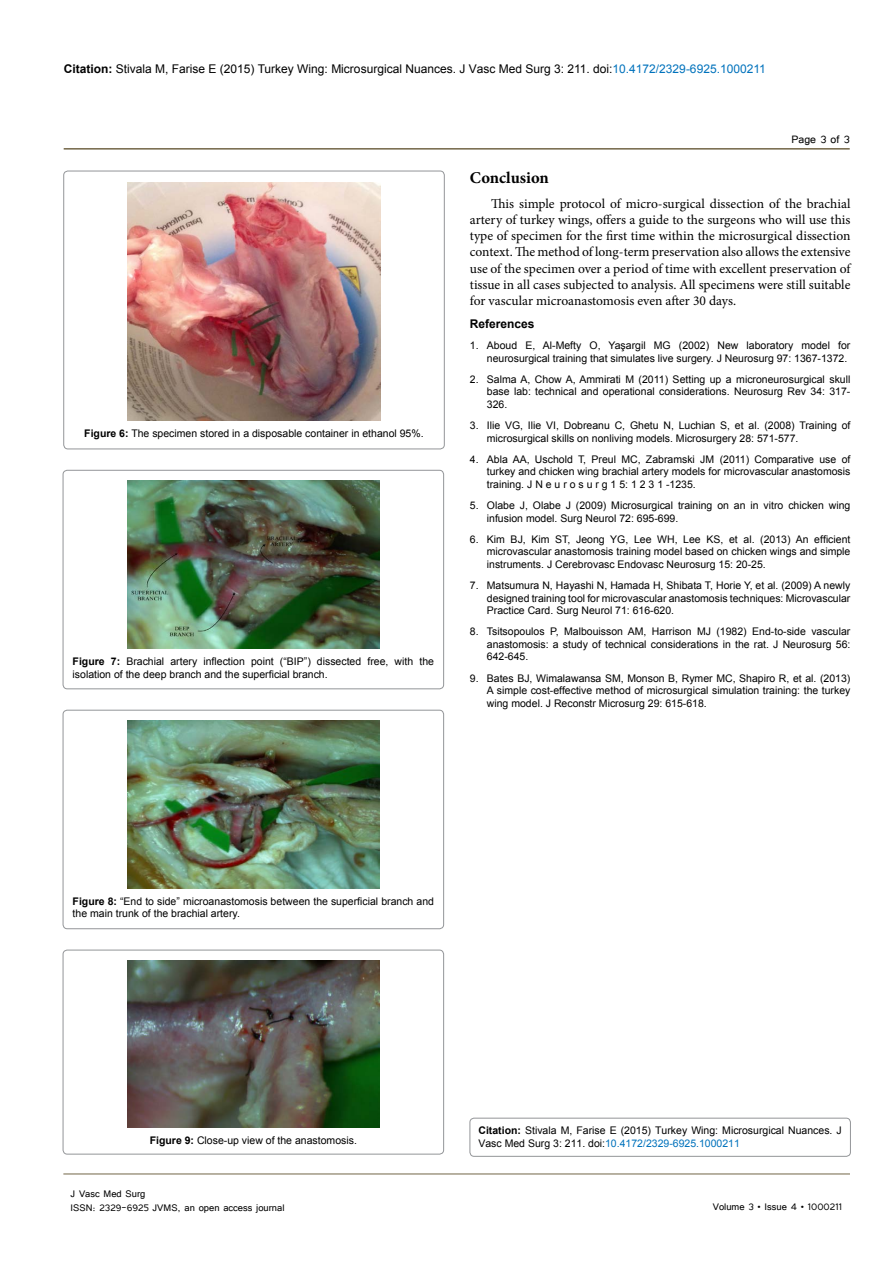
<style>
.page{position:relative;width:893px;height:1263px;background:#fff}
.page>*{position:absolute;margin:0;border:0;box-sizing:border-box;transform-origin:0 0}
.t1{font:700 16.5px "Minion Pro";color:#000}
.t2{font:13.5px/16.2px "Minion Pro";color:#000;text-align:justify}
.t3{font:13.5px "Tunga";color:#000}
.t4{font:12px "Arial";color:#000}
.t5{font:12px/14.4px "Tunga";color:#000}
.t6{font:700 12px "Arial";color:#000}
.t7{font:10.5px/12.6px "Arial";color:#000;text-align:justify}
.s1{font-weight:700}
.s2{color:#0072bc}
</style>
<div class="page">
<hr style="left:64px;top:148px;width:786px;height:2px;background:#726547">
<hr style="left:63px;top:1174px;width:787px;height:1px;background:#726547">
<div style="left:64px;top:171px;width:380px;height:278px;border:1px solid #939598;border-radius:4px"></div>
<img style="left:128px;top:182px;width:252px;height:239px">
<div style="left:63px;top:470px;width:381px;height:219px;border:1px solid #939598;border-radius:4px"></div>
<img style="left:127px;top:480px;width:253px;height:169px">
<div style="left:63px;top:710px;width:381px;height:219px;border:1px solid #939598;border-radius:4px"></div>
<img style="left:127px;top:720px;width:253px;height:168px">
<div style="left:63px;top:950px;width:381px;height:204px;border:1px solid #939598;border-radius:4px"></div>
<img style="left:127px;top:960px;width:253px;height:168px">
<div style="left:470px;top:1118px;width:380px;height:38px;border:1px solid #939598;border-radius:4px"></div>
<p class="t4" style="left:64px;top:60px;width:704px"><span class="s1">Citation:</span> Stivala M, Farise E (2015) Turkey Wing: Microsurgical Nuances. J Vasc Med Surg 3: 211. doi:<span class="s2">10.4172/2329-6925.1000211</span></p>
<p class="t3" style="left:791px;top:131px;width:60px">Page 3 of 3</p>
<p class="t7" style="left:84px;top:427px;width:341px"><span class="s1">Figure 6:</span> The specimen stored in a disposable container in ethanol 95%.</p>
<p class="t7" style="left:73px;top:655px;width:363px"><span class="s1">Figure 7:</span> Brachial artery inflection point (“BIP”) dissected free, with the isolation of the deep branch and the superficial branch.</p>
<h1 class="t1" style="left:470px;top:166px;width:81px">Conclusion</h1>
<p class="t2" style="left:470px;top:195px;width:382px;text-indent:21px">This simple protocol of micro-surgical dissection of the brachial artery of turkey wings, offers a guide to the surgeons who will use this type of specimen for the first time within the microsurgical dissection context. The method of long-term preservation also allows the extensive use of the specimen over a period of time with excellent preservation of tissue in all cases subjected to analysis. All specimens were still suitable for vascular microanastomosis even after 30 days.</p>
<p class="t6" style="left:470px;top:316px;width:66px">References</p>
<p class="t7" style="left:470px;top:339px;width:382px;text-align:right">1. Aboud E, Al-Mefty O, Yaşargil MG (2002) New laboratory model for neurosurgical training that simulates live surgery. J Neurosurg 97: 1367-1372.</p>
<p class="t7" style="left:487px;top:373px;width:365px;text-indent:-17px">2. Salma A, Chow A, Ammirati M (2011) Setting up a microneurosurgical skull base lab: technical and operational considerations. Neurosurg Rev 34: 317- 326.</p>
<p class="t7" style="left:487px;top:419px;width:365px;text-indent:-17px">3. Ilie VG, Ilie VI, Dobreanu C, Ghetu N, Luchian S, et al. (2008) Training of microsurgical skills on nonliving models. Microsurgery 28: 571-577.</p>
<p class="t7" style="left:487px;top:453px;width:365px;text-indent:-17px">4. Abla AA, Uschold T, Preul MC, Zabramski JM (2011) Comparative use of turkey and chicken wing brachial artery models for microvascular anastomosis training. J N e u r o s u r g 1 5: 1 2 3 1 -1235.</p>
<p class="t7" style="left:487px;top:499px;width:365px;text-indent:-17px">5. Olabe J, Olabe J (2009) Microsurgical training on an in vitro chicken wing infusion model. Surg Neurol 72: 695-699.</p>
<p class="t7" style="left:487px;top:533px;width:365px;text-indent:-17px">6. Kim BJ, Kim ST, Jeong YG, Lee WH, Lee KS, et al. (2013) An efficient microvascular anastomosis training model based on chicken wings and simple instruments. J Cerebrovasc Endovasc Neurosurg 15: 20-25.</p>
<p class="t7" style="left:487px;top:579px;width:365px;text-indent:-17px">7. Matsumura N, Hayashi N, Hamada H, Shibata T, Horie Y, et al. (2009) A newly designed training tool for microvascular anastomosis techniques: Microvascular Practice Card. Surg Neurol 71: 616-620.</p>
<p class="t7" style="left:487px;top:625px;width:365px;text-indent:-17px">8. Tsitsopoulos P, Malbouisson AM, Harrison MJ (1982) End-to-side vascular anastomosis: a study of technical considerations in the rat. J Neurosurg 56:<br>642-645.</p>
<p class="t7" style="left:487px;top:672px;width:365px;text-indent:-17px">9. Bates BJ, Wimalawansa SM, Monson B, Rymer MC, Shapiro R, et al. (2013)<br>A simple cost-effective method of microsurgical simulation training: the turkey wing model. J Reconstr Microsurg 29: 615-618.</p>
<p class="t7" style="left:73px;top:895px;width:363px"><span class="s1">Figure 8:</span> “End to side” microanastomosis between the superficial branch and the main trunk of the brachial artery.</p>
<p class="t7" style="left:150px;top:1134px;width:209px"><span class="s1">Figure 9:</span> Close-up view of the anastomosis.</p>
<p class="t7" style="left:478px;top:1124px;width:365px"><span class="s1">Citation:</span> Stivala M, Farise E (2015) Turkey Wing: Microsurgical Nuances. J<br>Vasc Med Surg 3: 211. doi:<span class="s2">10.4172/2329-6925.1000211</span></p>
<p class="t5" style="left:71px;top:1185px;width:215px">J Vasc Med Surg<br>ISSN: 2329-6925 JVMS, an open access journal</p>
<p class="t5" style="left:713px;top:1198px;width:131px">Volume 3 • Issue 4 • 1000211</p>
</div>
